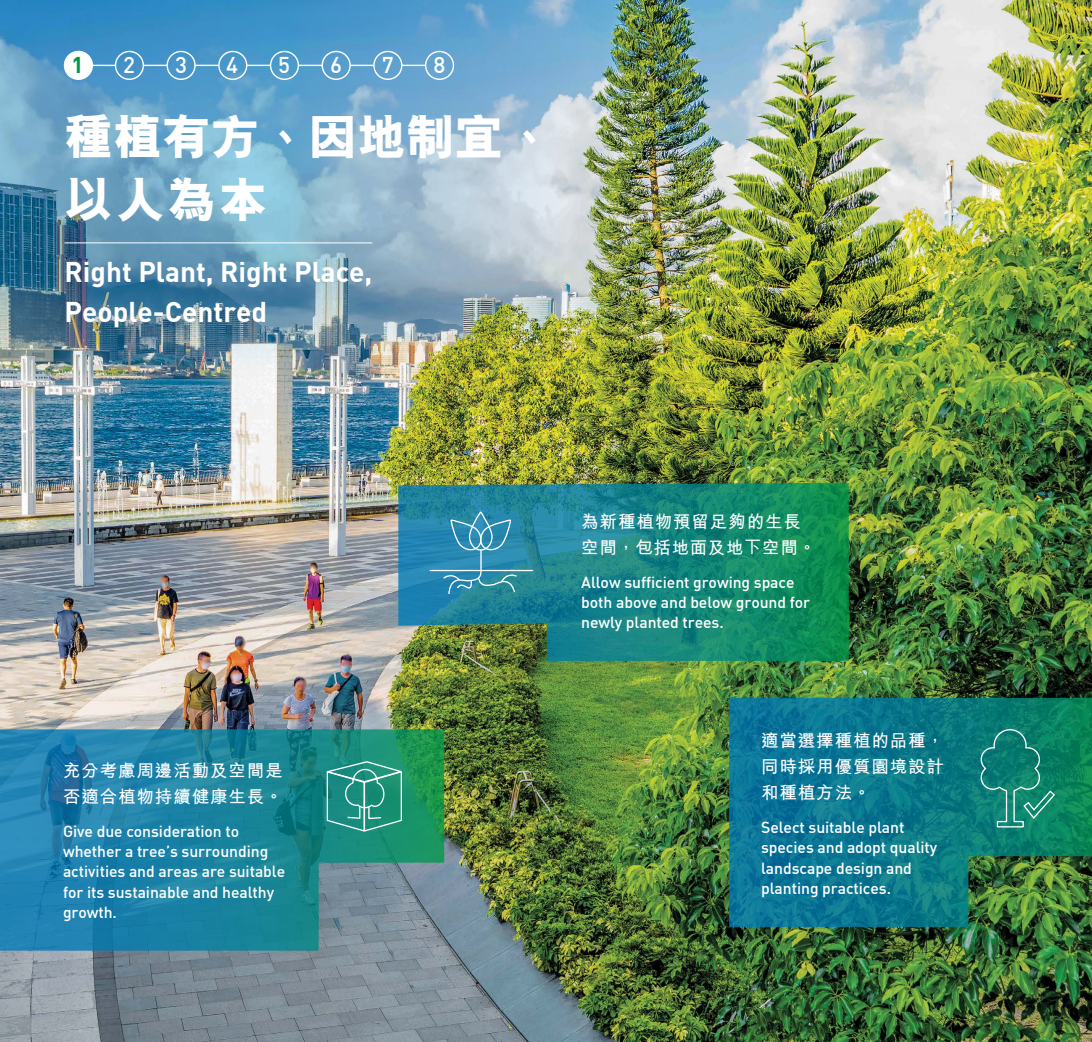
<style>
.page{position:relative;width:1092px;height:1042px;background:#fff}
.page>*{position:absolute;margin:0;border:0;box-sizing:border-box;transform-origin:0 0}
.t1{font:800 49px/63px "M Hei HK";letter-spacing:-.005em;color:#fff}
.t2{font:28px/40.2px "DIN Bold";color:#fff}
.t3{font:22.4px "DIN Medium";color:#fff}
.t4{font:22.4px "DIN Bold";color:#009444}
.t5{font:700 17.5px/26.2px "M Hei HK";letter-spacing:.05em;color:#fff}
.t6{font:15.75px/20.1px "DIN Medium";letter-spacing:-.005em;color:#fff}
</style>
<div class="page">
<img style="left:0;top:0;width:1091px;height:1042px">
<svg style="left:0;top:729px;width:444px;height:221px"></svg>
<svg style="left:729px;top:698px;width:362px;height:229px"></svg>
<svg style="left:322px;top:760px;width:83px;height:72px"></svg>
<svg style="left:979px;top:728px;width:76px;height:100px"></svg>
<img style="left:398px;top:483px;width:450px;height:178px">
<hr style="left:430px;top:570px;width:103px;height:1px;background:#fff">
<svg style="left:442px;top:511px;width:76px;height:84px"></svg>
<img style="left:0;top:0;width:603px;height:405px">
<div style="left:64px;top:51px;width:28px;height:28px;background:#fff;border-radius:50%"></div>
<div style="left:64px;top:51px;width:29px;height:29px;border:1px solid #fff;border-radius:50%"></div>
<div style="left:115px;top:51px;width:29px;height:29px;border:1px solid #fff;border-radius:50%"></div>
<div style="left:166px;top:51px;width:30px;height:29px;border:1px solid #fff;border-radius:50%"></div>
<div style="left:218px;top:51px;width:29px;height:29px;border:1px solid #fff;border-radius:50%"></div>
<div style="left:270px;top:51px;width:29px;height:29px;border:1px solid #fff;border-radius:50%"></div>
<div style="left:321px;top:51px;width:30px;height:29px;border:1px solid #fff;border-radius:50%"></div>
<div style="left:425px;top:51px;width:29px;height:29px;border:1px solid #fff;border-radius:50%"></div>
<div style="left:373px;top:51px;width:29px;height:29px;border:1px solid #fff;border-radius:50%"></div>
<svg style="left:91px;top:65px;width:25px;height:1px"></svg>
<svg style="left:143px;top:65px;width:24px;height:1px"></svg>
<svg style="left:194px;top:65px;width:25px;height:1px"></svg>
<svg style="left:247px;top:65px;width:23px;height:1px"></svg>
<svg style="left:298px;top:65px;width:24px;height:1px"></svg>
<svg style="left:350px;top:65px;width:24px;height:1px"></svg>
<svg style="left:401px;top:65px;width:25px;height:1px"></svg>
<hr style="left:64px;top:242px;width:308px;height:1px;background:#fff">
<img style="left:69px;top:15px;width:25px;height:25px">
<h3 class="t4" style="left:72px;top:50px;width:14px">1</h3>
<h3 class="t3" style="left:123px;top:51px;width:13px">2</h3>
<h3 class="t3" style="left:175px;top:51px;width:13px">3</h3>
<h3 class="t3" style="left:226px;top:50px;width:13px">4</h3>
<h3 class="t3" style="left:278px;top:51px;width:13px">5</h3>
<h3 class="t3" style="left:330px;top:51px;width:13px">6</h3>
<h3 class="t3" style="left:382px;top:51px;width:13px">7</h3>
<h3 class="t3" style="left:433px;top:51px;width:13px">8</h3>
<h1 class="t1" style="left:64px;top:105px;width:490px">種植有方、因地制宜、以人為本</h1>
<h2 class="t2" style="left:64px;top:251px;width:309px">Right Plant, Right Place,<br>People-Centred</h2>
<p class="t5" style="left:63px;top:756px;width:221px">充分考慮周邊活動及空間是否適合植物持續健康生長。</p>
<p class="t6" style="left:63px;top:821px;width:224px">Give due consideration to whether a tree’s surrounding activities and areas are suitable for its sustainable and healthy growth.</p>
<p class="t5" style="left:581px;top:507px;width:236px">為新種植物預留足夠的生長空間，包括地面及地下空間。</p>
<p class="t6" style="left:581px;top:572px;width:230px">Allow sufficient growing space both above and below ground for newly planted trees.</p>
<p class="t5" style="left:761px;top:726px;width:184px;text-align:justify">適當選擇種植的品種，同時採用優質園境設計和種植方法。</p>
<p class="t6" style="left:761px;top:817px;width:178px">Select suitable plant species and adopt quality landscape design and planting practices.</p>
</div>
